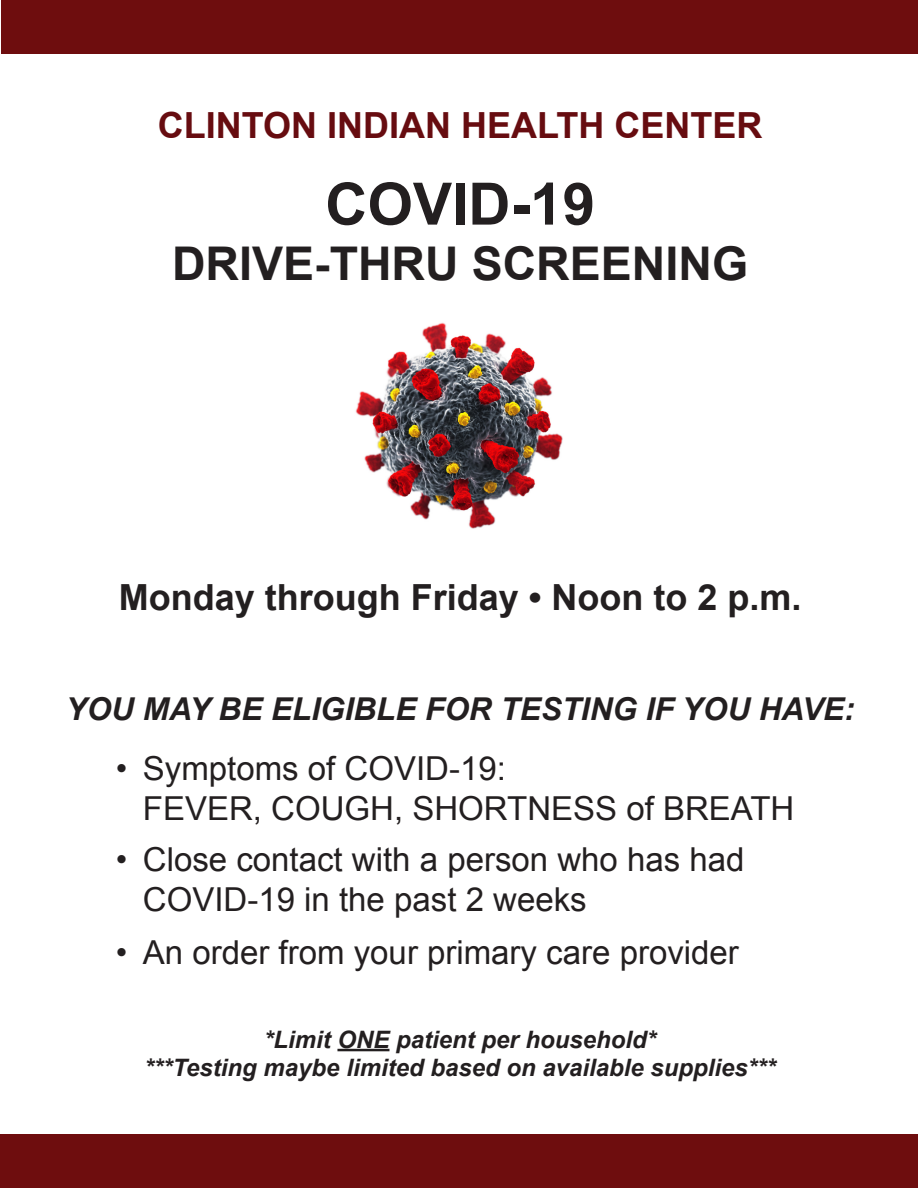
<style>
.page{position:relative;width:918px;height:1188px;background:#fff}
.page>*{position:absolute;margin:0;border:0;box-sizing:border-box;transform-origin:0 0}
.t1{font:700 58.5px "Arial";color:#231f20}
.t2{font:700 46.5px "Arial";color:#231f20}
.t3{font:700 36px "Arial";color:#231f20}
.t4{font:700 36px "Arial";color:#670c10}
.t5{font:33px/39.6px "Arial";color:#231f20}
.t6{font:italic 700 31.5px "Arial";color:#231f20}
.t7{font:italic 700 24px "Arial";color:#231f20}
</style>
<div class="page">
<hr style="left:337px;top:1049px;width:52px;height:2px;background:#231f20">
<img style="left:355px;top:322px;width:208px;height:207px">
<div style="left:0;top:1134px;width:918px;height:54px;background:#6e0d0e"></div>
<div style="left:1px;top:0;width:917px;height:54px;background:#6e0d0e"></div>
<p class="t4" style="left:158px;top:102px;width:606px">CLINTON INDIAN HEALTH CENTER</p>
<p class="t1" style="left:325px;top:166px;width:271px">COVID-19</p>
<p class="t2" style="left:172px;top:233px;width:578px">DRIVE-THRU SCREENING</p>
<p class="t3" style="left:119px;top:573px;width:684px">Monday through Friday • Noon to 2 p.m.</p>
<p class="t6" style="left:66px;top:688px;width:790px">YOU MAY BE ELIGIBLE FOR TESTING IF YOU HAVE:</p>
<p class="t5" style="left:143px;top:749px;width:653px;text-indent:-27px">• Symptoms of COVID-19:<br>FEVER, COUGH, SHORTNESS of BREATH</p>
<p class="t5" style="left:143px;top:840px;width:603px;text-indent:-27px">• Close contact with a person who has had<br>COVID-19 in the past 2 weeks</p>
<p class="t5" style="left:116px;top:933px;width:624px">• An order from your primary care provider</p>
<p class="t7" style="left:264px;top:1024px;width:394px">*Limit ONE patient per household*</p>
<p class="t7" style="left:144px;top:1052px;width:633px">***Testing maybe limited based on available supplies***</p>
</div>
